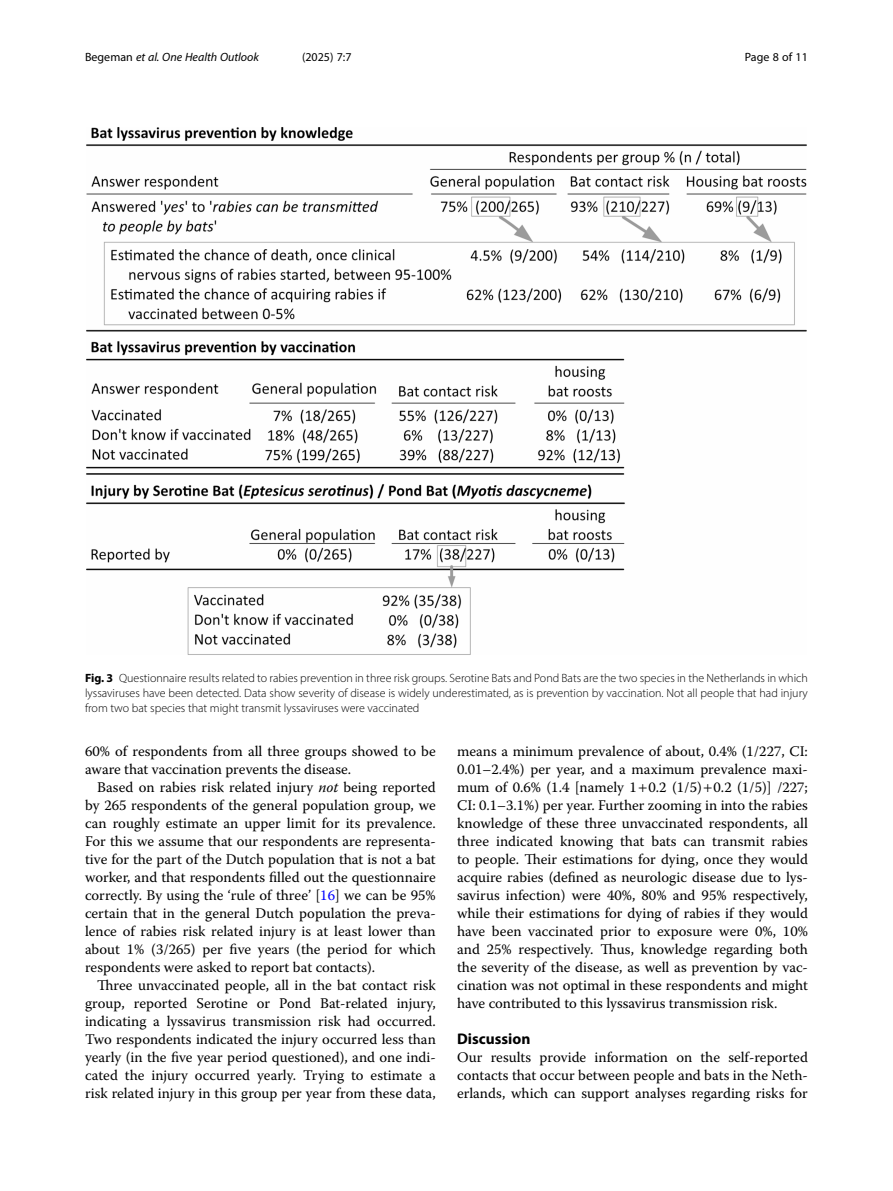
<style>
.page{position:relative;width:893px;height:1191px;background:#fff}
.page>*{position:absolute;margin:0;border:0;box-sizing:border-box;transform-origin:0 0}
.Head_1{font:700 15.45px "Myriad Pro";color:#000}
.Body_Text_Indent{font:14.7px/18px "Warnock Pro";color:#000;text-align:justify}
.Body_Text{font:14.7px/18px "Warnock Pro";color:#000;text-align:justify}
.Figure_Caption{font:300 12px/15px "Myriad Pro";color:#000;text-align:justify}
.t1{font:italic 12px "Myriad Pro";color:#000}
.t2{font:12px "Myriad Pro";color:#000}
.s1{font-style:normal}
.s2{font-weight:700}
.s3{font-style:italic}
.s4{color:#00f}
</style>
<div class="page">
<img style="left:86px;top:127px;width:721px;height:528px">
<p class="t1" style="left:85px;top:50px;width:175px"><span class="s1">Begeman</span> et al. One Health Outlook</p>
<p class="t2" style="left:302px;top:50px;width:51px">(2025) 7:7</p>
<p class="t2" style="left:745px;top:50px;width:65px">Page 8 of 11</p>
<p class="Figure_Caption" style="left:85px;top:670px;width:724px"><span class="s2">Fig. 3</span> Questionnaire results related to rabies prevention in three risk groups. Serotine Bats and Pond Bats are the two species in the Netherlands in which lyssaviruses have been detected. Data show severity of disease is widely underestimated, as is prevention by vaccination. Not all people that had injury from two bat species that might transmit lyssaviruses were vaccinated</p>
<p class="Body_Text_Indent" style="left:85px;top:742px;width:352px">60% of respondents from all three groups showed to be aware that vaccination prevents the disease.</p>
<p class="Body_Text_Indent" style="left:85px;top:778px;width:352px;text-indent:12px">Based on rabies risk related injury <span class="s3">not</span> being reported by 265 respondents of the general population group, we can roughly estimate an upper limit for its prevalence.<br>For this we assume that our respondents are representa&shy;tive for the part of the Dutch population that is not a bat worker, and that respondents filled out the questionnaire correctly. By using the ‘rule of three’ [<span class="s4">16</span>] we can be 95% certain that in the general Dutch population the preva&shy;lence of rabies risk related injury is at least lower than about 1% (3/265) per five years (the period for which respondents were asked to report bat contacts).</p>
<p class="Body_Text_Indent" style="left:85px;top:976px;width:352px;text-indent:12px">Three unvaccinated people, all in the bat contact risk group, reported Serotine or Pond Bat-related injury, indicating a lyssavirus transmission risk had occurred.<br>Two respondents indicated the injury occurred less than yearly (in the five year period questioned), and one indi&shy;cated the injury occurred yearly. Trying to estimate a risk related injury in this group per year from these data,</p>
<p class="Body_Text_Indent" style="left:457px;top:742px;width:352px">means a minimum prevalence of about, 0.4% (1/227, CI:<br>0.01–2.4%) per year, and a maximum prevalence maxi&shy;mum of 0.6% (1.4 [namely 1 0.2 (1/5) 0.2 (1/5)] /227; CI: 0.1–3.1%) per year. Further zooming in into the rabies knowledge of these three unvaccinated respondents, all three indicated knowing that bats can transmit rabies to people. Their estimations for dying, once they would acquire rabies (defined as neurologic disease due to lys&shy;savirus infection) were 40%, 80% and 95% respectively, while their estimations for dying of rabies if they would have been vaccinated prior to exposure were 0%, 10% and 25% respectively. Thus, knowledge regarding both the severity of the disease, as well as prevention by vac&shy;cination was not optimal in these respondents and might have contributed to this lyssavirus transmission risk.</p>
<p class="Head_1" style="left:457px;top:1029px;width:75px">Discussion</p>
<p class="Body_Text" style="left:457px;top:1048px;width:352px">Our results provide information on the self-reported contacts that occur between people and bats in the Neth&shy;erlands, which can support analyses regarding risks for</p>
</div>
